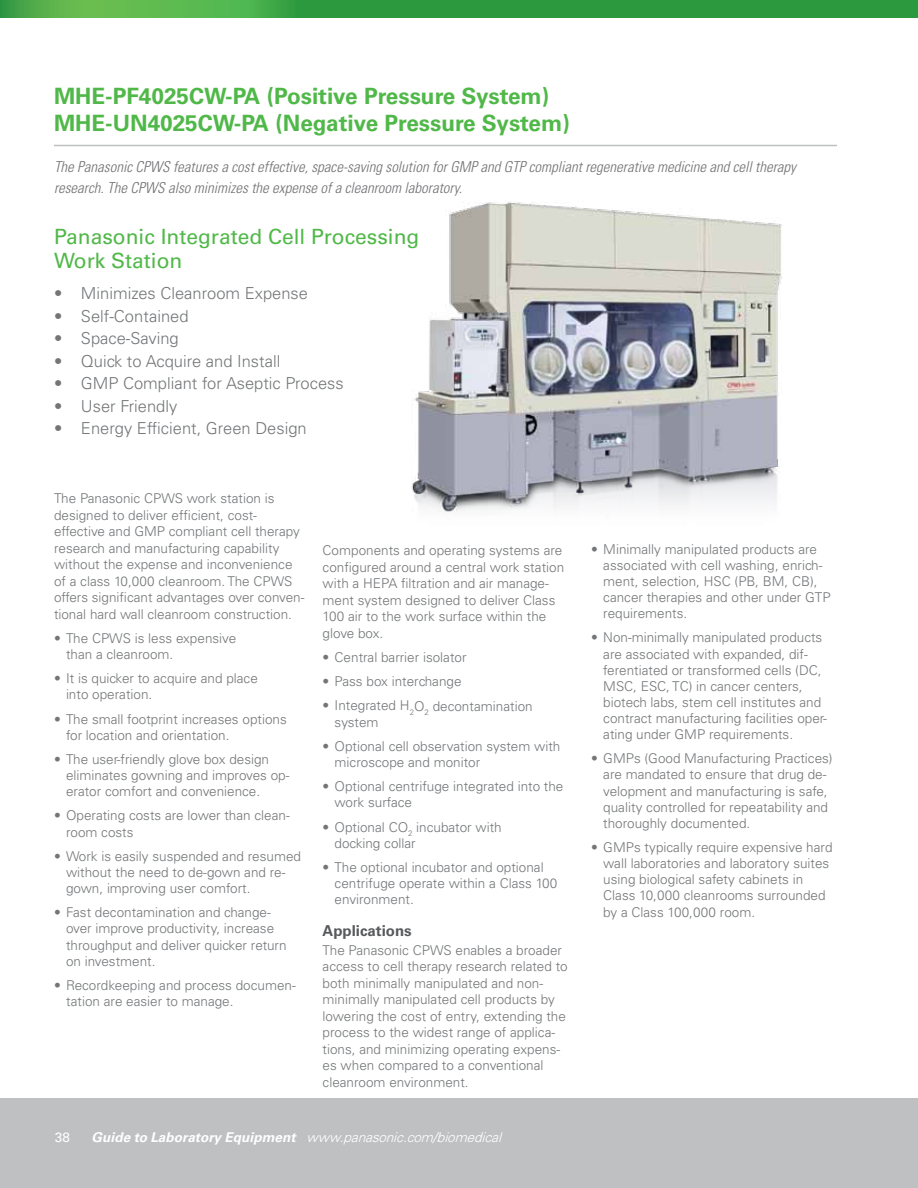
<style>
.page{position:relative;width:918px;height:1188px;background:#fff}
.page>*{position:absolute;margin:0;border:0;box-sizing:border-box;transform-origin:0 0}
.t1{font:700 22.5px/27px "Univers LT Std";color:#50b848}
.t2{font:21px/24px "Univers LT Std";color:#50b848}
.t3{font:300 16.5px "Univers LT Std";color:#737577}
.t4{font:italic 300 condensed 15px/21px "Univers LT Std";color:#717073}
.t5{font:700 15px "Univers LT Std";color:#58595b}
.t6{font:300 13.5px/16px "Univers";color:#737577}
.t7{font:italic 300 13.5px "Univers";color:#fff}
.t8{font:13.5px "Univers LT Std";color:#fff}
.s1{font-family:"Univers LT Std";font-weight:700}
</style>
<div class="page">
<div style="left:0;top:1098px;width:918px;height:90px;background:#bec0c2"></div>
<svg style="left:0;top:0;width:918px;height:17px;background:#3aa143"></svg>
<hr style="left:54px;top:145px;width:783px;height:1px;background:#bec0c2">
<img style="left:411px;top:201px;width:371px;height:311px">
<h1 class="t1" style="left:54px;top:83px;width:517px">MHE-PF4025CW-PA (Positive Pressure System)<br>MHE-UN4025CW-PA (Negative Pressure System)</h1>
<p class="t4" style="left:54px;top:156px;width:744px">The Panasonic CPWS features a cost effective, space-saving solution for GMP and GTP compliant regenerative medicine and cell therapy research. The CPWS also minimizes the expense of a cleanroom laboratory.</p>
<h2 class="t2" style="left:54px;top:225px;width:367px">Panasonic Integrated Cell Processing<br>Work Station</h2>
<p class="t3" style="left:54px;top:283px;width:256px">• Minimizes Cleanroom Expense</p>
<p class="t3" style="left:54px;top:306px;width:136px">• Self-Contained</p>
<p class="t3" style="left:54px;top:328px;width:126px">• Space-Saving</p>
<p class="t3" style="left:54px;top:351px;width:228px">• Quick to Acquire and Install</p>
<p class="t3" style="left:54px;top:373px;width:291px">• GMP Compliant for Aseptic Process</p>
<p class="t3" style="left:54px;top:396px;width:125px">• User Friendly</p>
<p class="t3" style="left:54px;top:418px;width:254px">• Energy Efficient, Green Design</p>
<p class="t6" style="left:54px;top:490px;width:252px;line-height:16.5px">The Panasonic CPWS work station is designed to deliver efficient, cost&shy;effective and GMP compliant cell therapy research and manufacturing capability without the expense and inconvenience of a class 10,000 cleanroom. The CPWS offers significant advantages over conven&shy;tional hard wall cleanroom construction.</p>
<p class="t6" style="left:66px;top:630px;width:172px;text-indent:-12px">• The CPWS is less expensive than a cleanroom.</p>
<p class="t6" style="left:66px;top:671px;width:193px;text-indent:-12px">• It is quicker to acquire and place into operation.</p>
<p class="t6" style="left:66px;top:711px;width:222px;text-indent:-12px">• The small footprint increases options for location and orientation.</p>
<p class="t6" style="left:66px;top:751px;width:225px;text-indent:-12px">• The user-friendly glove box design eliminates gowning and improves op&shy;erator comfort and convenience.</p>
<p class="t6" style="left:66px;top:808px;width:225px;text-indent:-12px">• Operating costs are lower than clean&shy;room costs</p>
<p class="t6" style="left:66px;top:848px;width:237px;text-indent:-12px">• Work is easily suspended and resumed without the need to de-gown and re&shy;gown, improving user comfort.</p>
<p class="t6" style="left:66px;top:904px;width:222px;text-indent:-12px">• Fast decontamination and change&shy;over improve productivity, increase throughput and deliver quicker return on investment.</p>
<p class="t6" style="left:66px;top:977px;width:231px;text-indent:-12px">• Recordkeeping and process documen&shy;tation are easier to manage.</p>
<p class="t6" style="left:323px;top:542px;width:243px;line-height:16.5px">Components and operating systems are configured around a central work station with a HEPA filtration and air manage&shy;ment system designed to deliver Class 100 air to the work surface within the glove box.</p>
<p class="t6" style="left:323px;top:649px;width:145px">• Central barrier isolator</p>
<p class="t6" style="left:323px;top:673px;width:140px">• Pass box interchange</p>
<p class="t6" style="left:335px;top:698px;width:200px;text-indent:-12px">• Integrated H<sub>2</sub>O<sub>2</sub> decontamination system</p>
<p class="t6" style="left:335px;top:738px;width:227px;text-indent:-12px">• Optional cell observation system with microscope and monitor</p>
<p class="t6" style="left:335px;top:778px;width:230px;text-indent:-12px">• Optional centrifuge integrated into the work surface</p>
<p class="t6" style="left:335px;top:819px;width:169px;text-indent:-12px">• Optional CO<sub>2</sub> incubator with docking collar</p>
<p class="t6" style="left:335px;top:859px;width:224px;text-indent:-12px">• The optional incubator and optional centrifuge operate within a Class 100 environment.</p>
<p class="t5" style="left:323px;top:922px;width:91px">Applications</p>
<p class="t6" style="left:323px;top:942px;width:247px;line-height:16.5px">The Panasonic CPWS enables a broader access to cell therapy research related to both minimally manipulated and non&shy;minimally manipulated cell products by lowering the cost of entry, extending the process to the widest range of applica&shy;tions, and minimizing operating expens&shy;es when compared to a conventional cleanroom environment.</p>
<p class="t8" style="left:55px;top:1129px;width:17px">38</p>
<p class="t7" style="left:92px;top:1129px;width:411px"><span class="s1">Guide to Laboratory Equipment</span> www.panasonic.com/biomedical</p>
<p class="t6" style="left:603px;top:541px;width:229px;text-indent:-12px">• Minimally manipulated products are associated with cell washing, enrich&shy;ment, selection, HSC (PB, BM, CB), cancer therapies and other under GTP requirements.</p>
<p class="t6" style="left:603px;top:630px;width:225px;text-indent:-12px">• Non-minimally manipulated products are associated with expanded, dif&shy;ferentiated or transformed cells (DC, MSC, ESC, TC) in cancer centers, biotech labs, stem cell institutes and contract manufacturing facilities oper&shy;ating under GMP requirements.</p>
<p class="t6" style="left:603px;top:751px;width:231px;text-indent:-12px">• GMPs (Good Manufacturing Practices) are mandated to ensure that drug de&shy;velopment and manufacturing is safe, quality controlled for repeatability and thoroughly documented.</p>
<p class="t6" style="left:603px;top:839px;width:231px;text-indent:-12px">• GMPs typically require expensive hard wall laboratories and laboratory suites using biological safety cabinets in Class 10,000 cleanrooms surrounded by a Class 100,000 room.</p>
</div>
